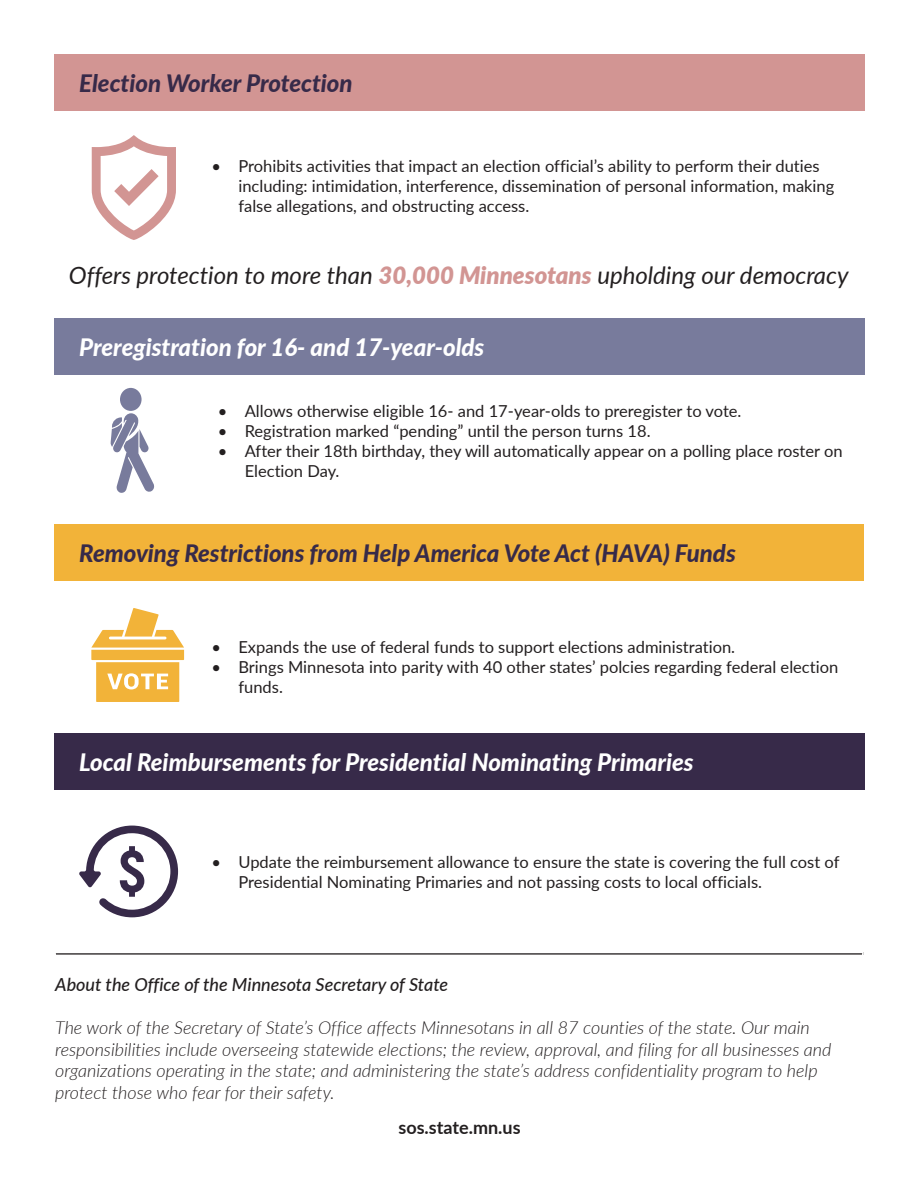
<style>
.page{position:relative;width:918px;height:1188px;background:#fff}
.page>*{position:absolute;margin:0;border:0;box-sizing:border-box;transform-origin:0 0}
.t1{font:italic 800 24px "Lato";color:#fff}
.t2{font:italic 800 24px "Lato";color:#372a49}
.t3{font:italic 24px "Lato";color:#231f20}
.t4{font:italic 300 18px/21.6px "Lato";color:#231f20}
.t5{font:italic 500 18px "Lato";color:#231f20}
.t6{font:700 18px "Lato";color:#231f20}
.t7{font:16.5px/19.8px "Lato";color:#231f20}
.s1{font-weight:900;color:#d29593}
</style>
<div class="page">
<div style="left:54px;top:524px;width:810px;height:57px;background:#f2b339"></div>
<div style="left:54px;top:733px;width:810px;height:57px;background:#372a49"></div>
<svg style="left:91px;top:608px;width:93px;height:94px"></svg>
<svg style="left:79px;top:826px;width:99px;height:91px"></svg>
<div style="left:54px;top:54px;width:810px;height:57px;background:#d29593"></div>
<svg style="left:92px;top:135px;width:84px;height:105px"></svg>
<div style="left:54px;top:318px;width:810px;height:57px;background:#787b9c"></div>
<div style="left:120px;top:388px;width:22px;height:23px;background:#787b9c;border-radius:50%"></div>
<svg style="left:110px;top:413px;width:45px;height:80px"></svg>
<div style="left:54px;top:952px;width:810px;height:4px;border:2px solid #fff"></div>
<p class="t2" style="left:79px;top:66px;width:275px">Election Worker Protection</p>
<p class="t7" style="left:238px;top:156px;width:597px;text-indent:-27px">• Prohibits activities that impact an election official’s ability to perform their duties including: intimidation, interference, dissemination of personal information, making false allegations, and obstructing access.</p>
<p class="t3" style="left:69px;top:258px;width:781px">Offers protection to more than <span class="s1">30,000 Minnesotans</span> upholding our democracy</p>
<p class="t1" style="left:79px;top:330px;width:407px">Preregistration for 16- and 17-year-olds</p>
<p class="t7" style="left:218px;top:401px;width:525px">• Allows otherwise eligible 16- and 17-year-olds to preregister to vote.</p>
<p class="t7" style="left:218px;top:421px;width:434px">• Registration marked “pending” until the person turns 18.</p>
<p class="t7" style="left:245px;top:440px;width:599px;text-indent:-27px">• After their 18th birthday, they will automatically appear on a polling place roster on<br>Election Day.</p>
<p class="t2" style="left:79px;top:536px;width:658px">Removing Restrictions from Help America Vote Act (HAVA) Funds</p>
<p class="t7" style="left:211px;top:637px;width:525px">• Expands the use of federal funds to support elections administration.</p>
<p class="t7" style="left:238px;top:656px;width:601px;text-indent:-27px">• Brings Minnesota into parity with 40 other states’ polcies regarding federal election funds.</p>
<p class="t1" style="left:79px;top:744px;width:616px">Local Reimbursements for Presidential Nominating Primaries</p>
<p class="t7" style="left:238px;top:852px;width:603px;text-indent:-27px">• Update the reimbursement allowance to ensure the state is covering the full cost of<br>Presidential Nominating Primaries and not passing costs to local officials.</p>
<p class="t5" style="left:55px;top:972px;width:395px">About the Office of the Minnesota Secretary of State</p>
<p class="t4" style="left:55px;top:1016px;width:778px">The work of the Secretary of State’s Office affects Minnesotans in all 87 counties of the state. Our main responsibilities include overseeing statewide elections; the review, approval, and filing for all businesses and organizations operating in the state; and administering the state’s address confidentiality program to help protect those who fear for their safety.</p>
<p class="t6" style="left:399px;top:1114px;width:124px">sos.state.mn.us</p>
</div>
